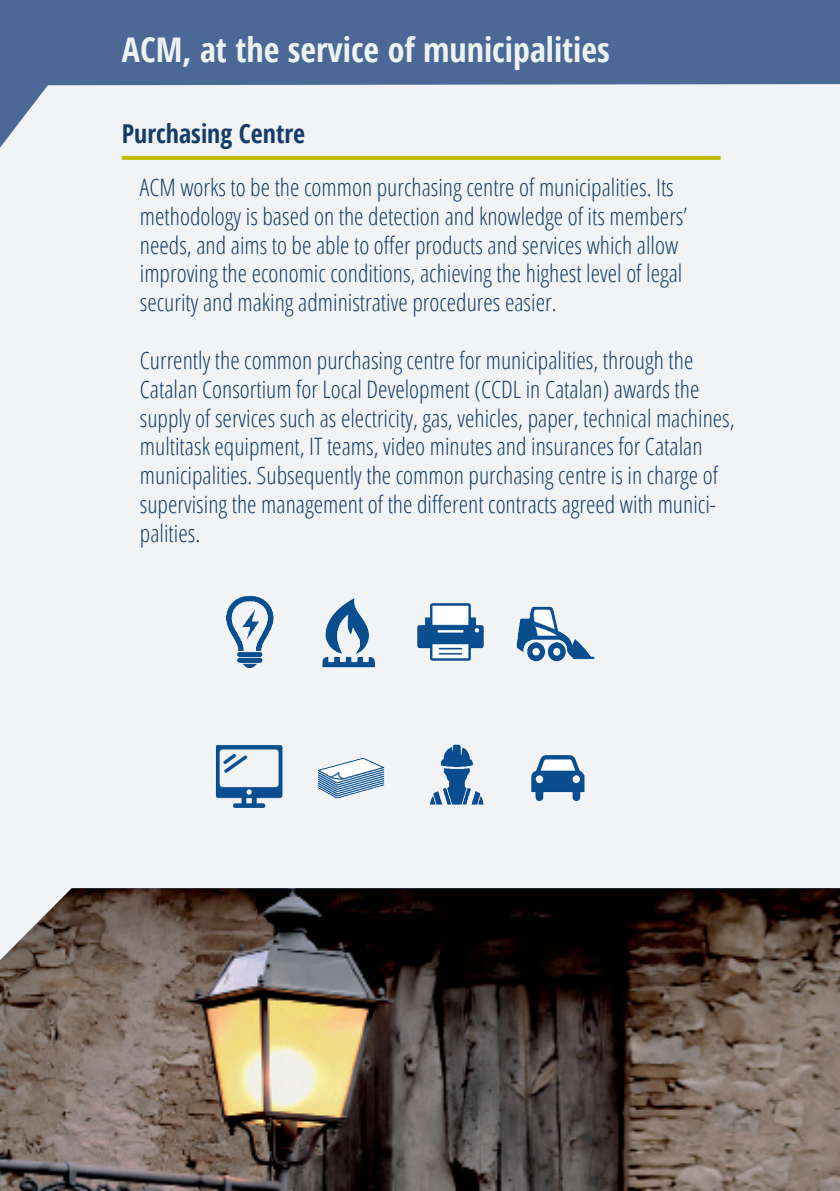
<style>
.page{position:relative;width:840px;height:1191px;background:#fff}
.page>*{position:absolute;margin:0;border:0;box-sizing:border-box;transform-origin:0 0}
.t1{font:700 condensed 34px "Open Sans";color:#edf3f0}
.t2{font:700 condensed 26px "Open Sans";color:#133c69}
.t3{font:300 condensed 24px/28.8px "Open Sans";color:#133c69}
</style>
<div class="page">
<div style="left:0;top:0;width:839px;height:1191px;background:#4b6896"></div>
<div style="left:0;top:84px;width:839px;height:804px;background:#f2f3f4"></div>
<div style="left:0;top:548px;width:838px;height:340px;background:#f2f3f4"></div>
<img style="left:0;top:888px;width:839px;height:303px">
<svg style="left:122px;top:156px;width:598px;height:4px;background:#bebd08"></svg>
<img style="left:200px;top:585px;width:93px;height:99px">
<img style="left:302px;top:587px;width:92px;height:97px">
<img style="left:403px;top:585px;width:93px;height:94px">
<img style="left:505px;top:591px;width:92px;height:87px">
<img style="left:201px;top:736px;width:93px;height:90px">
<img style="left:304px;top:742px;width:93px;height:71px">
<img style="left:408px;top:731px;width:92px;height:93px">
<img style="left:511px;top:726px;width:93px;height:95px">
<p class="t1" style="left:122px;top:26px;width:489px">ACM, at the service of municipalities</p>
<p class="t2" style="left:122px;top:116px;width:185px">Purchasing Centre</p>
<p class="t3" style="left:140px;top:172px;width:535px">ACM works to be the common purchasing centre of municipalities. Its</p>
<p class="t3" style="left:140px;top:201px;width:548px">methodology is based on the detection and knowledge of its members’ needs, and aims to be able to offer products and services which allow</p>
<p class="t3" style="left:140px;top:258px;width:544px">improving the economic conditions, achieving the highest level of legal</p>
<p class="t3" style="left:140px;top:287px;width:418px">security and making administrative procedures easier.</p>
<p class="t3" style="left:140px;top:345px;width:596px">Currently the common purchasing centre for municipalities, through the Catalan Consortium for Local Development (CCDL in Catalan) awards the supply of services such as electricity, gas, vehicles, paper, technical machines, multitask equipment, IT teams, video minutes and insurances for Catalan municipalities. Subsequently the common purchasing centre is in charge of supervising the management of the different contracts agreed with munici&shy;palities.</p>
</div>
